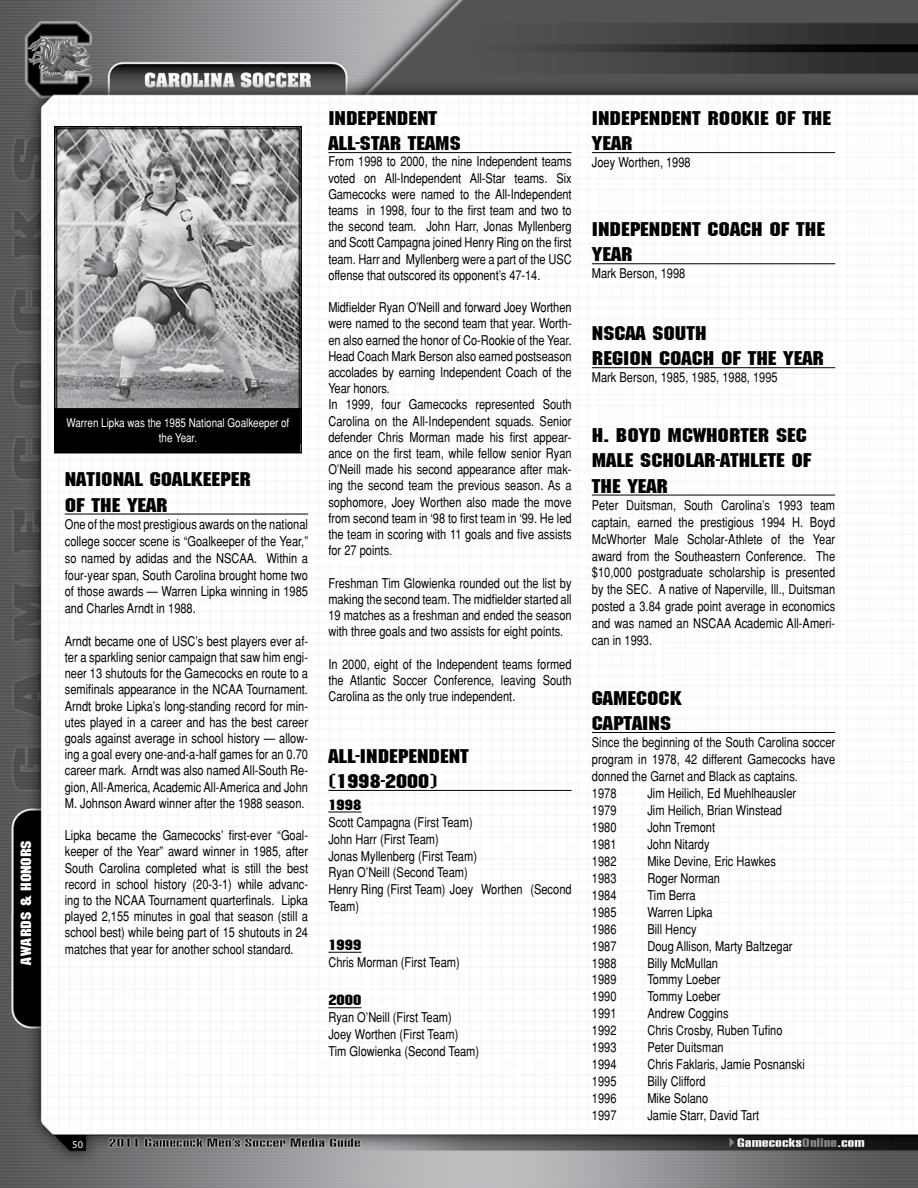
<style>
.page{position:relative;width:918px;height:1188px;background:#fff}
.page>*{position:absolute;margin:0;border:0;box-sizing:border-box;transform-origin:0 0}
.t1{font:24px/25.5px "ATROX";color:#000}
.t2{font:18px "ATROX";color:#fff}
.t3{font:18px "ATROX";color:#000}
.t4{font:condensed 13.5px/16.2px "Helvetica";color:#000;text-align:justify}
.t5{font:condensed 12px/14.4px "Helvetica";color:#fff;text-align:center}
.t6{font:10.5px "Myriad Pro";color:#fff}
</style>
<div class="page">
<img style="left:0;top:0;width:918px;height:102px">
<img style="left:0;top:102px;width:50px;height:1086px">
<img style="left:50px;top:1133px;width:868px;height:55px">
<img style="left:42px;top:96px;width:876px;height:1037px">
<hr style="left:65px;top:514px;width:243px;height:1px;background:#000">
<hr style="left:328px;top:152px;width:244px;height:1px;background:#000">
<hr style="left:328px;top:790px;width:244px;height:1px;background:#000">
<hr style="left:328px;top:812px;width:34px;height:1px;background:#000">
<hr style="left:328px;top:952px;width:34px;height:1px;background:#000">
<hr style="left:328px;top:1008px;width:34px;height:1px;background:#000">
<hr style="left:592px;top:152px;width:243px;height:1px;background:#000">
<hr style="left:592px;top:264px;width:243px;height:1px;background:#000">
<hr style="left:592px;top:367px;width:243px;height:1px;background:#000">
<hr style="left:592px;top:495px;width:243px;height:1px;background:#000">
<hr style="left:592px;top:732px;width:243px;height:1px;background:#000">
<svg style="left:53px;top:125px;width:250px;height:282px;background:#a0a2a4"></svg>
<div style="left:56px;top:128px;width:243px;height:314px;border:1px solid #000"></div>
<svg style="left:53px;top:407px;width:250px;height:47px;background:#090909"></svg>
<div style="left:57px;top:411px;width:242px;height:40px;border:1px solid #000"></div>
<h2 class="t2" style="left:17px;top:965px;width:125px;rotate:-90deg">awards &amp; honors</h2>
<p class="t5" style="left:67px;top:416px;width:224px">Warren Lipka was the 1985 National Goalkeeper of the Year.</p>
<h1 class="t1" style="left:65px;top:467px;width:188px">national goalkeePer of the Year</h1>
<p class="t4" style="left:65px;top:515px;width:245px;line-height:17px">One of the most prestigious awards on the national college soccer scene is “Goalkeeper of the Year,” so named by adidas and the NSCAA. Within a four-year span, South Carolina brought home two of those awards — Warren Lipka winning in 1985 and Charles Arndt in 1988.</p>
<p class="t4" style="left:65px;top:633px;width:245px">Arndt became one of USC’s best players ever af&shy;ter a sparkling senior campaign that saw him engi&shy;neer 13 shutouts for the Gamecocks en route to a semifinals appearance in the NCAA Tournament.<br>Arndt broke Lipka’s long-standing record for min&shy;utes played in a career and has the best career goals against average in school history — allow&shy;ing a goal every one-and-a-half games for an 0.70 career mark. Arndt was also named All-South Re&shy;gion, All-America, Academic All-America and John M. Johnson Award winner after the 1988 season.</p>
<p class="t4" style="left:65px;top:827px;width:245px">Lipka became the Gamecocks’ first-ever “Goal&shy;keeper of the Year” award winner in 1985, after South Carolina completed what is still the best record in school history (20-3-1) while advanc&shy;ing to the NCAA Tournament quarterfinals. Lipka played 2,155 minutes in goal that season (still a school best) while being part of 15 shutouts in 24 matches that year for another school standard.</p>
<h1 class="t1" style="left:328px;top:105px;width:134px">inDePenDent all-star teams</h1>
<p class="t4" style="left:328px;top:153px;width:245px">From 1998 to 2000, the nine Independent teams voted on All-Independent All-Star teams. Six Gamecocks were named to the All-Independent teams in 1998, four to the first team and two to the second team. John Harr, Jonas Myllenberg and Scott Campagna joined Henry Ring on the first team. Harr and Myllenberg were a part of the USC offense that outscored its opponent’s 47-14.</p>
<p class="t4" style="left:328px;top:299px;width:245px;text-align:left">Midfielder Ryan O’Neill and forward Joey Worthen were named to the second team that year. Worth&shy;en also earned the honor of Co-Rookie of the Year.<br>Head Coach Mark Berson also earned postseason accolades by earning Independent Coach of the Year honors.<br>In 1999, four Gamecocks represented South Carolina on the All-Independent squads. Senior defender Chris Morman made his first appear&shy;ance on the first team, while fellow senior Ryan O’Neill made his second appearance after mak&shy;ing the second team the previous season. As a sophomore, Joey Worthen also made the move from second team in ‘98 to first team in ‘99. He led the team in scoring with 11 goals and five assists for 27 points.</p>
<p class="t4" style="left:328px;top:575px;width:245px">Freshman Tim Glowienka rounded out the list by making the second team. The midfielder started all 19 matches as a freshman and ended the season with three goals and two assists for eight points.</p>
<p class="t4" style="left:328px;top:656px;width:245px">In 2000, eight of the Independent teams formed the Atlantic Soccer Conference, leaving South Carolina as the only true independent.</p>
<h1 class="t1" style="left:328px;top:743px;width:142px">all-inDePenDent (1998-2000)</h1>
<h2 class="t3" style="left:328px;top:795px;width:35px">1998</h2>
<p class="t4" style="left:328px;top:813px;width:245px;line-height:17px;text-align:left">Scott Campagna (First Team)<br>John Harr (First Team)<br>Jonas Myllenberg (First Team)<br>Ryan O’Neill (Second Team)<br>Henry Ring (First Team) Joey Worthen (Second<br>Team)</p>
<h2 class="t3" style="left:328px;top:936px;width:35px">1999</h2>
<p class="t4" style="left:328px;top:954px;width:133px">Chris Morman (First Team)</p>
<h2 class="t3" style="left:328px;top:991px;width:35px">2000</h2>
<p class="t4" style="left:328px;top:1009px;width:152px;line-height:17px;text-align:left">Ryan O’Neill (First Team)<br>Joey Worthen (First Team)<br>Tim Glowienka (Second Team)</p>
<p class="t6" style="left:72px;top:1138px;width:12px">50</p>
<h1 class="t1" style="left:592px;top:105px;width:241px">inDePenDent rookie of the<br>Year</h1>
<p class="t4" style="left:592px;top:154px;width:100px">Joey Worthen, 1998</p>
<h1 class="t1" style="left:592px;top:216px;width:235px">inDePenDent coach of the<br>Year</h1>
<p class="t4" style="left:592px;top:265px;width:95px">Mark Berson, 1998</p>
<h1 class="t1" style="left:592px;top:320px;width:234px">nscaa south<br>region coach of the Year</h1>
<p class="t4" style="left:592px;top:369px;width:187px">Mark Berson, 1985, 1985, 1988, 1995</p>
<h1 class="t1" style="left:592px;top:422px;width:221px">h. boYD mcwhorter sec male scholar-athlete of the Year</h1>
<p class="t4" style="left:592px;top:496px;width:245px;line-height:17px">Peter Duitsman, South Carolina’s 1993 team captain, earned the prestigious 1994 H. Boyd McWhorter Male Scholar-Athlete of the Year award from the Southeastern Conference. The $10,000 postgraduate scholarship is presented by the SEC. A native of Naperville, Ill., Duitsman posted a 3.84 grade point average in economics and was named an NSCAA Academic All-Ameri&shy;can in 1993.</p>
<h1 class="t1" style="left:592px;top:685px;width:91px">gamecock caPtains</h1>
<p class="t4" style="left:592px;top:734px;width:245px;line-height:17px;text-align:left">Since the beginning of the South Carolina soccer program in 1978, 42 different Gamecocks have donned the Garnet and Black as captains.<br>1978</p>
<p class="t4" style="left:647px;top:785px;width:150px">Jim Heilich, Ed Muehlheausler</p>
<p class="t4" style="left:592px;top:802px;width:26px">1979</p>
<p class="t4" style="left:647px;top:802px;width:136px">Jim Heilich, Brian Winstead</p>
<p class="t4" style="left:592px;top:819px;width:26px">1980</p>
<p class="t4" style="left:647px;top:819px;width:69px">John Tremont</p>
<p class="t4" style="left:592px;top:836px;width:26px">1981</p>
<p class="t4" style="left:647px;top:836px;width:64px">John Nitardy</p>
<p class="t4" style="left:592px;top:853px;width:26px">1982</p>
<p class="t4" style="left:647px;top:853px;width:130px">Mike Devine, Eric Hawkes</p>
<p class="t4" style="left:592px;top:870px;width:26px">1983</p>
<p class="t4" style="left:647px;top:870px;width:74px">Roger Norman</p>
<p class="t4" style="left:592px;top:887px;width:26px">1984</p>
<p class="t4" style="left:647px;top:887px;width:50px">Tim Berra</p>
<p class="t4" style="left:592px;top:904px;width:26px">1985</p>
<p class="t4" style="left:647px;top:904px;width:67px">Warren Lipka</p>
<p class="t4" style="left:592px;top:921px;width:26px">1986</p>
<p class="t4" style="left:647px;top:921px;width:51px">Bill Hency</p>
<p class="t4" style="left:592px;top:938px;width:26px">1987</p>
<p class="t4" style="left:647px;top:938px;width:147px">Doug Allison, Marty Baltzegar</p>
<p class="t4" style="left:592px;top:955px;width:26px">1988</p>
<p class="t4" style="left:647px;top:955px;width:72px">Billy McMullan</p>
<p class="t4" style="left:592px;top:972px;width:26px">1989</p>
<p class="t4" style="left:647px;top:972px;width:75px">Tommy Loeber</p>
<p class="t4" style="left:592px;top:988px;width:26px">1990</p>
<p class="t4" style="left:647px;top:988px;width:75px">Tommy Loeber</p>
<p class="t4" style="left:592px;top:1005px;width:26px">1991</p>
<p class="t4" style="left:647px;top:1005px;width:83px">Andrew Coggins</p>
<p class="t4" style="left:592px;top:1022px;width:26px">1992</p>
<p class="t4" style="left:647px;top:1022px;width:137px">Chris Crosby, Ruben Tufino</p>
<p class="t4" style="left:592px;top:1039px;width:26px">1993</p>
<p class="t4" style="left:647px;top:1039px;width:78px">Peter Duitsman</p>
<p class="t4" style="left:592px;top:1056px;width:26px">1994</p>
<p class="t4" style="left:647px;top:1056px;width:159px">Chris Faklaris, Jamie Posnanski</p>
<p class="t4" style="left:592px;top:1073px;width:26px">1995</p>
<p class="t4" style="left:647px;top:1073px;width:60px">Billy Clifford</p>
<p class="t4" style="left:592px;top:1090px;width:26px">1996</p>
<p class="t4" style="left:647px;top:1090px;width:62px">Mike Solano</p>
<p class="t4" style="left:592px;top:1107px;width:26px">1997</p>
<p class="t4" style="left:647px;top:1107px;width:113px">Jamie Starr, David Tart</p>
</div>
